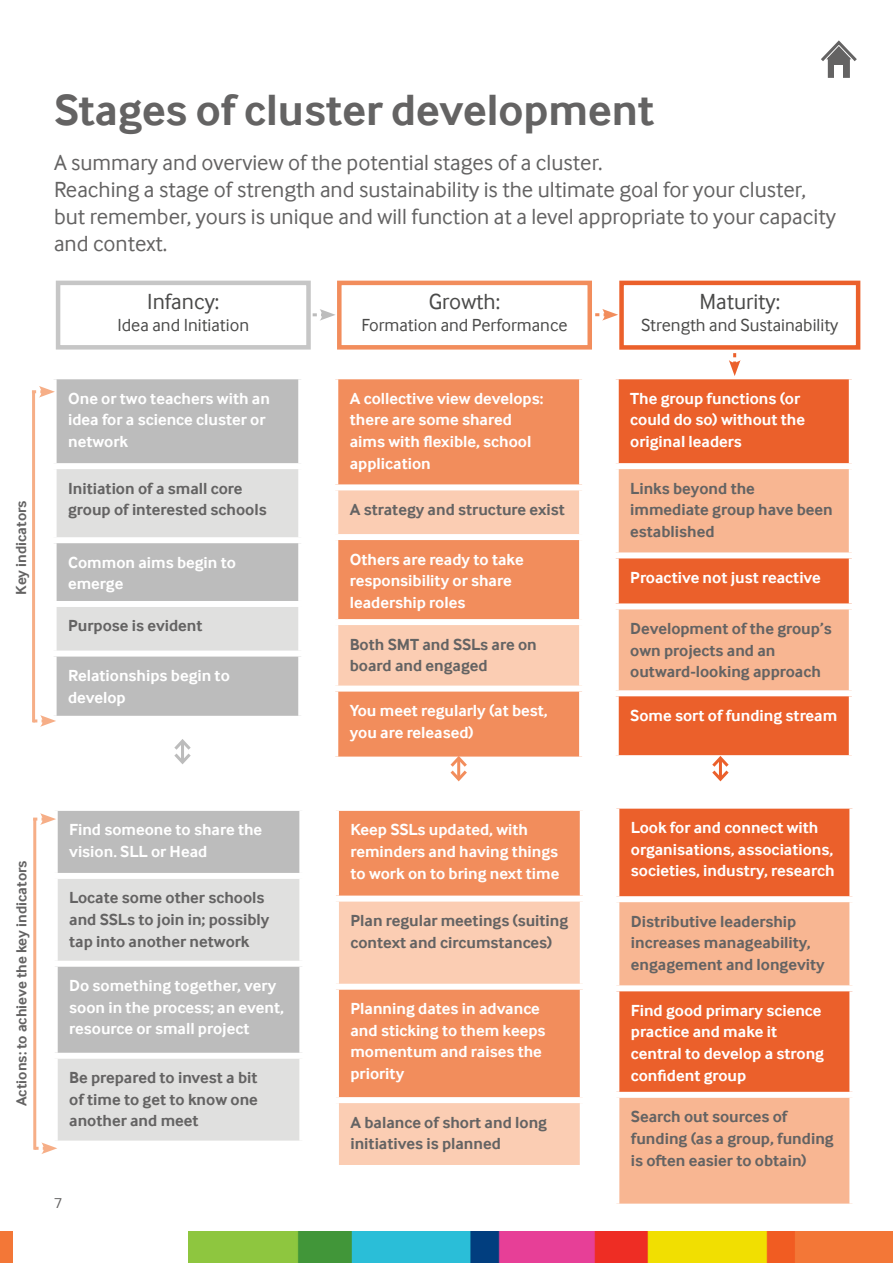
<style>
.page{position:relative;width:893px;height:1263px;background:#fff}
.page>*{position:absolute;margin:0;border:0;box-sizing:border-box;transform-origin:0 0}
.t1{font:700 45px "Inter Face";color:#646363}
.t2{font:22.5px/27px "Inter Face";color:#646363}
.t3{font:22.5px "Inter Face";color:#4a4a49}
.t4{font:18px "Inter Face";color:#4a4a49}
.t5{font:700 16.5px/21.6px "Inter Face";color:#fff}
.t6{font:700 16.5px/21.6px "Inter Face";color:#646363}
.t7{font:700 15px "Inter Face";color:#646363}
.t8{font:15px "Inter Face";color:#646363}
</style>
<div class="page">
<img style="left:0;top:1231px;width:13px;height:32px">
<img style="left:189px;top:1231px;width:704px;height:32px">
<div style="left:619px;top:379px;width:230px;height:376px;background:#eb602b"></div>
<svg style="left:619px;top:469px;width:230px;height:221px;background:#f5a47c"></svg>
<div style="left:613px;top:463px;width:242px;height:6px;background:#fff"></div>
<div style="left:613px;top:552px;width:242px;height:6px;background:#fff"></div>
<div style="left:613px;top:603px;width:242px;height:6px;background:#fff"></div>
<div style="left:613px;top:690px;width:242px;height:6px;background:#fff"></div>
<div style="left:56px;top:281px;width:255px;height:69px;border:4px solid #c6c6c6"></div>
<div style="left:337px;top:281px;width:255px;height:69px;border:4px solid #f28d5c"></div>
<div style="left:619px;top:281px;width:241px;height:69px;border:4px solid #eb602b"></div>
<svg style="left:313px;top:309px;width:22px;height:12px"></svg>
<div style="left:57px;top:379px;width:241px;height:337px;background:#bcbcbc"></div>
<svg style="left:57px;top:469px;width:241px;height:182px;background:#d3d3d3"></svg>
<div style="left:51px;top:463px;width:253px;height:6px;background:#fff"></div>
<div style="left:51px;top:537px;width:253px;height:6px;background:#fff"></div>
<div style="left:51px;top:601px;width:253px;height:6px;background:#fff"></div>
<div style="left:51px;top:651px;width:253px;height:6px;background:#fff"></div>
<div style="left:338px;top:379px;width:241px;height:377px;background:#f28d5c"></div>
<svg style="left:338px;top:490px;width:241px;height:196px;background:#f7b18e"></svg>
<div style="left:332px;top:484px;width:253px;height:6px;background:#fff"></div>
<div style="left:332px;top:534px;width:253px;height:6px;background:#fff"></div>
<div style="left:332px;top:619px;width:253px;height:6px;background:#fff"></div>
<div style="left:332px;top:686px;width:253px;height:6px;background:#fff"></div>
<div style="left:58px;top:811px;width:241px;height:62px;background:#bcbcbc"></div>
<svg style="left:58px;top:879px;width:241px;height:261px;background:#d3d3d3"></svg>
<div style="left:52px;top:961px;width:253px;height:6px;background:#fff"></div>
<div style="left:52px;top:1053px;width:253px;height:6px;background:#fff"></div>
<div style="left:339px;top:811px;width:241px;height:84px;background:#f28d5c"></div>
<svg style="left:339px;top:901px;width:241px;height:264px;background:#f7b28e"></svg>
<div style="left:333px;top:984px;width:253px;height:6px;background:#fff"></div>
<div style="left:333px;top:1097px;width:253px;height:6px;background:#fff"></div>
<div style="left:619px;top:809px;width:230px;height:87px;background:#eb602b"></div>
<svg style="left:619px;top:902px;width:230px;height:301px;background:#f3986e"></svg>
<div style="left:613px;top:985px;width:242px;height:6px;background:#fff"></div>
<div style="left:613px;top:1092px;width:242px;height:6px;background:#fff"></div>
<hr style="left:32px;top:391px;width:3px;height:331px;background:#f6ae87">
<svg style="left:32px;top:386px;width:23px;height:12px"></svg>
<svg style="left:33px;top:715px;width:23px;height:12px"></svg>
<hr style="left:33px;top:818px;width:3px;height:332px;background:#f6ae87">
<svg style="left:33px;top:813px;width:23px;height:12px"></svg>
<svg style="left:34px;top:1142px;width:23px;height:12px"></svg>
<svg style="left:595px;top:309px;width:23px;height:12px"></svg>
<svg style="left:729px;top:353px;width:11px;height:23px"></svg>
<svg style="left:174px;top:739px;width:17px;height:25px"></svg>
<svg style="left:447px;top:754px;width:23px;height:28px"></svg>
<svg style="left:709px;top:754px;width:23px;height:28px"></svg>
<svg style="left:821px;top:40px;width:36px;height:24px"></svg>
<div style="left:828px;top:59px;width:22px;height:19px;background:#646363;border:2px solid #646363"></div>
<div style="left:834px;top:65px;width:9px;height:17px;background:#fff"></div>
<p class="t7" style="left:12px;top:595px;width:96px;rotate:-90deg">Key indicators</p>
<h1 class="t1" style="left:54px;top:84px;width:602px">Stages of cluster development</h1>
<p class="t2" style="left:54px;top:149px;width:783px">A summary and overview of the potential stages of a cluster.<br>Reaching a stage of strength and sustainability is the ultimate goal for your cluster, but remember, yours is unique and will function at a level appropriate to your capacity and context.</p>
<h2 class="t3" style="left:147px;top:289px;width:74px">Infancy:</h2>
<p class="t4" style="left:117px;top:315px;width:133px">Idea and Initiation</p>
<p class="t5" style="left:68px;top:387px;width:203px">One or two teachers with an idea for a science cluster or network</p>
<p class="t6" style="left:68px;top:477px;width:200px">Initiation of a small core group of interested schools</p>
<p class="t5" style="left:68px;top:551px;width:169px">Common aims begin to emerge</p>
<p class="t6" style="left:68px;top:615px;width:136px">Purpose is evident</p>
<p class="t5" style="left:68px;top:665px;width:163px">Relationships begin to develop</p>
<h2 class="t3" style="left:429px;top:289px;width:73px">Growth:</h2>
<p class="t4" style="left:361px;top:315px;width:208px">Formation and Performance</p>
<p class="t5" style="left:350px;top:387px;width:195px">A collective view develops: there are some shared aims with flexible, school application</p>
<p class="t6" style="left:350px;top:499px;width:217px">A strategy and structure exist</p>
<p class="t5" style="left:350px;top:548px;width:175px">Others are ready to take responsibility or share leadership roles</p>
<p class="t6" style="left:350px;top:633px;width:188px">Both SMT and SSLs are on board and engaged</p>
<p class="t5" style="left:350px;top:700px;width:199px">You meet regularly (at best, you are released)</p>
<h2 class="t3" style="left:699px;top:289px;width:82px">Maturity:</h2>
<p class="t4" style="left:641px;top:315px;width:199px">Strength and Sustainability</p>
<p class="t5" style="left:630px;top:387px;width:176px">The group functions (or could do so) without the original leaders</p>
<p class="t6" style="left:630px;top:477px;width:204px">Links beyond the immediate group have been established</p>
<p class="t5" style="left:630px;top:567px;width:192px">Proactive not just reactive</p>
<p class="t6" style="left:630px;top:618px;width:203px">Development of the group’s own projects and an outward-looking approach</p>
<p class="t5" style="left:630px;top:704px;width:209px">Some sort of funding stream</p>
<p class="t7" style="left:13px;top:1106px;width:247px;rotate:-90deg">Actions: to achieve the key indicators</p>
<p class="t5" style="left:69px;top:819px;width:195px">Find someone to share the vision. SLL or Head</p>
<p class="t6" style="left:69px;top:887px;width:202px">Locate some other schools and SSLs to join in; possibly tap into another network</p>
<p class="t5" style="left:69px;top:975px;width:216px">Do something together, very soon in the process; an event, resource or small project</p>
<p class="t6" style="left:69px;top:1067px;width:190px;text-align:justify">Be prepared to invest a bit of time to get to know one another and meet</p>
<p class="t8" style="left:54px;top:1194px;width:10px">7</p>
<p class="t5" style="left:350px;top:819px;width:210px">Keep SSLs updated, with reminders and having things to work on to bring next time</p>
<p class="t6" style="left:350px;top:910px;width:219px">Plan regular meetings (suiting context and circumstances)</p>
<p class="t5" style="left:350px;top:998px;width:197px">Planning dates in advance and sticking to them keeps momentum and raises the priority</p>
<p class="t6" style="left:350px;top:1111px;width:198px">A balance of short and long initiatives is planned</p>
<p class="t5" style="left:631px;top:817px;width:205px">Look for and connect with organisations, associations, societies, industry, research</p>
<p class="t6" style="left:631px;top:910px;width:195px">Distributive leadership increases manageability, engagement and longevity</p>
<p class="t5" style="left:631px;top:999px;width:195px">Find good primary science practice and make it central to develop a strong confident group</p>
<p class="t6" style="left:631px;top:1106px;width:204px">Search out sources of funding (as a group, funding is often easier to obtain)</p>
</div>
